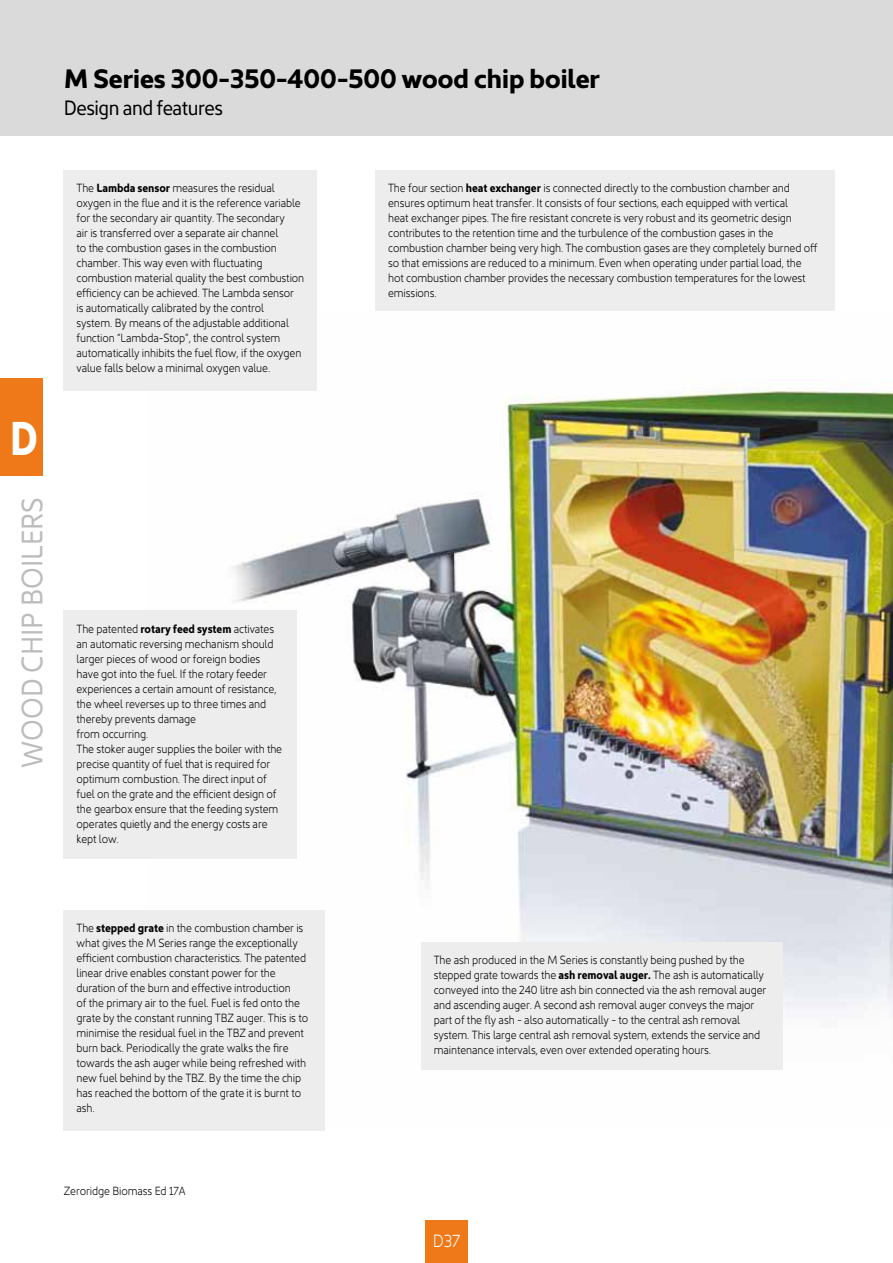
<style>
.page{position:relative;width:893px;height:1263px;background:#fff}
.page>*{position:absolute;margin:0;border:0;box-sizing:border-box;transform-origin:0 0}
.t1{font:700 48px "Kyrial Sans Pro";color:#fff;scale:.85 1}
.t2{font:30px "Kyrial Sans Pro";color:#bcbcbc;scale:.9 1}
.t3{font:700 27px "Kyrial Sans Pro";letter-spacing:-.025em;color:#000}
.t4{font:21px "Kyrial Sans Pro";letter-spacing:-.025em;color:#000;scale:.9 1}
.t5{font:300 18px "Kyrial Sans Pro";color:#fff;scale:.9 1}
.t6{font:300 12px/15px "Kyrial Sans Pro";letter-spacing:-.01em;color:#000;scale:.9 1}
.s1{font-weight:700}
</style>
<div class="page">
<div style="left:0;top:0;width:893px;height:136px;background:#dadada"></div>
<div style="left:0;top:378px;width:43px;height:98px;background:#ef7918"></div>
<div style="left:425px;top:1220px;width:43px;height:43px;background:#ef7918"></div>
<img style="left:147px;top:310px;width:746px;height:760px">
<div style="left:421px;top:942px;width:361px;height:128px;background:#ededed"></div>
<div style="left:64px;top:611px;width:233px;height:248px;background:#ededed"></div>
<div style="left:64px;top:171px;width:253px;height:220px;background:#ededed"></div>
<div style="left:375px;top:170px;width:460px;height:140px;background:#ededed"></div>
<div style="left:64px;top:910px;width:261px;height:221px;background:#ededed"></div>
<h3 class="t3" style="left:64px;top:59px;width:538px">M Series 300-350-400-500 wood chip boiler</h3>
<h3 class="t4" style="left:64px;top:94px;width:179px">Design and features</h3>
<h1 class="t1" style="left:9px;top:404px;width:35px">D</h1>
<h2 class="t2" style="left:12px;top:768px;width:302px;rotate:-90deg">WOOD CHIP BOILERS</h2>
<p class="t6" style="left:77px;top:179px;width:255px">The <span class="s1">Lambda sensor</span> measures the residual oxygen in the flue and it is the reference variable for the secondary air quantity. The secondary<br>air is transferred over a separate air channel<br>to the combustion gases in the combustion chamber. This way even with fluctuating combustion material quality the best combustion efficiency can be achieved. The Lambda sensor<br>is automatically calibrated by the control<br>system. By means of the adjustable additional function “Lambda-Stop”, the control system automatically inhibits the fuel flow, if the oxygen value falls below a minimal oxygen value.</p>
<p class="t6" style="left:388px;top:179px;width:479px">The four section <span class="s1">heat exchanger</span> is connected directly to the combustion chamber and ensures optimum heat transfer. It consists of four sections, each equipped with vertical<br>heat exchanger pipes. The fire resistant concrete is very robust and its geometric design contributes to the retention time and the turbulence of the combustion gases in the combustion chamber being very high. The combustion gases are they completely burned off so that emissions are reduced to a minimum. Even when operating under partial load, the hot combustion chamber provides the necessary combustion temperatures for the lowest emissions.</p>
<p class="t6" style="left:77px;top:620px;width:230px">The patented <span class="s1">rotary feed system</span> activates an automatic reversing mechanism should larger pieces of wood or foreign bodies have got into the fuel. If the rotary feeder experiences a certain amount of resistance, the wheel reverses up to three times and thereby prevents damage<br>from occurring.<br>The stoker auger supplies the boiler with the precise quantity of fuel that is required for optimum combustion. The direct input of fuel on the grate and the efficient design of the gearbox ensure that the feeding system operates quietly and the energy costs are kept low.</p>
<p class="t6" style="left:77px;top:919px;width:259px">The <span class="s1">stepped grate</span> in the combustion chamber is what gives the M Series range the exceptionally efficient combustion characteristics. The patented linear drive enables constant power for the duration of the burn and effective introduction<br>of the primary air to the fuel. Fuel is fed onto the grate by the constant running TBZ auger. This is to minimise the residual fuel in the TBZ and prevent burn back. Periodically the grate walks the fire towards the ash auger while being refreshed with new fuel behind by the TBZ. By the time the chip has reached the bottom of the grate it is burnt to ash.</p>
<p class="t6" style="left:64px;top:1183px;width:137px">Zeroridge Biomass Ed 17A</p>
<p class="t6" style="left:434px;top:951px;width:371px">The ash produced in the M Series is constantly being pushed by the stepped grate towards the <span class="s1">ash removal auger.</span> The ash is automatically conveyed into the 240 litre ash bin connected via the ash removal auger and ascending auger. A second ash removal auger conveys the major part of the fly ash - also automatically - to the central ash removal system. This large central ash removal system, extends the service and maintenance intervals, even over extended operating hours.</p>
<h3 class="t5" style="left:433px;top:1227px;width:32px">D37</h3>
</div>
